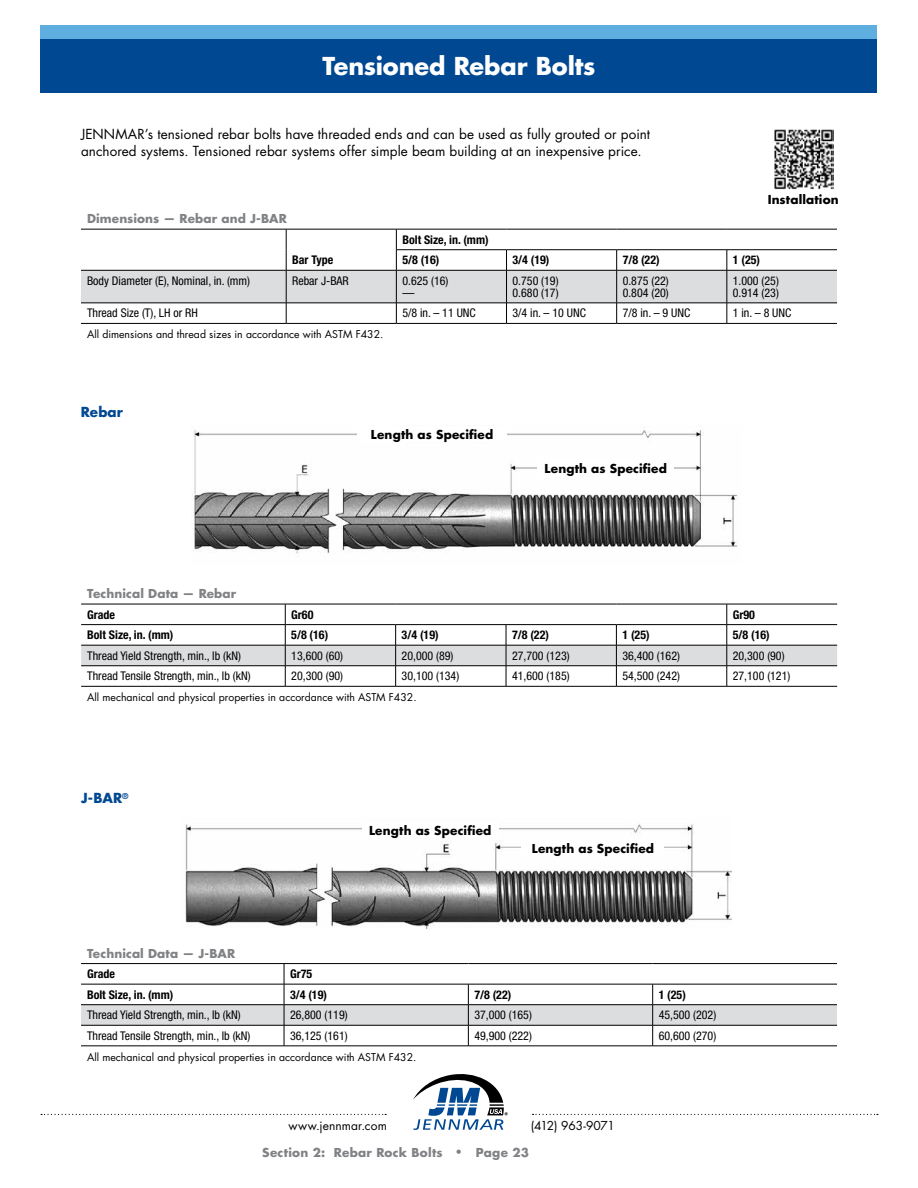
<style>
.page{position:relative;width:918px;height:1188px;background:#fff}
.page>*{position:absolute;margin:0;border:0;box-sizing:border-box;transform-origin:0 0}
.t1{font:700 24px "Futura Std";letter-spacing:-.005em;color:#fff}
.t2{font:13.5px/16.2px "Futura Std";letter-spacing:.005em;color:#000}
.t3{font:700 13.5px "Futura Std";letter-spacing:.005em;color:#004892}
.t4{font:condensed 12px/12px "Helvetica Neue LT Std";color:#000}
.t5{font:700 condensed 12px/20.5px "Helvetica Neue LT Std";color:#000}
.t6{font:700 12px "Futura Std";letter-spacing:.01em;color:#808285}
.t7{font:700 12px "Futura Std";letter-spacing:.015em;color:#000}
.t8{font:12px "Futura Std";letter-spacing:.005em;color:#000}
.t9{font:12px "Futura Std";letter-spacing:-.03em;color:#000}
.t10{font:10.5px "Futura Std";color:#000}
.t11{font:9.75px "Arial";color:#000}
.s1{font-family:"Helvetica Neue LT Std";font-weight:400}
</style>
<div class="page">
<div style="left:40px;top:25px;width:838px;height:68px;background:#004892"></div>
<svg style="left:413px;top:1074px;width:95px;height:56px"></svg>
<svg style="left:41px;top:1114px;width:345px;height:1px"></svg>
<svg style="left:533px;top:1114px;width:345px;height:1px"></svg>
<div style="left:40px;top:25px;width:838px;height:14px;background:#5eaee0"></div>
<svg style="left:81px;top:229px;width:756px;height:94px"></svg>
<hr style="left:81px;top:323px;width:205px;height:1px;background:#000">
<hr style="left:286px;top:323px;width:110px;height:1px;background:#000">
<hr style="left:396px;top:323px;width:111px;height:1px;background:#000">
<hr style="left:507px;top:323px;width:110px;height:1px;background:#000">
<hr style="left:617px;top:323px;width:110px;height:1px;background:#000">
<hr style="left:727px;top:323px;width:110px;height:1px;background:#000">
<svg style="left:81px;top:604px;width:756px;height:82px"></svg>
<hr style="left:81px;top:686px;width:204px;height:1px;background:#000">
<hr style="left:285px;top:686px;width:111px;height:1px;background:#000">
<hr style="left:396px;top:686px;width:110px;height:1px;background:#000">
<hr style="left:506px;top:686px;width:110px;height:1px;background:#000">
<hr style="left:616px;top:686px;width:111px;height:1px;background:#000">
<hr style="left:727px;top:686px;width:110px;height:1px;background:#000">
<img style="left:193px;top:430px;width:545px;height:124px">
<div style="left:538px;top:459px;width:136px;height:19px;background:#fff"></div>
<div style="left:357px;top:427px;width:150px;height:15px;background:#fff"></div>
<hr style="left:81px;top:963px;width:203px;height:1px;background:#000">
<hr style="left:284px;top:963px;width:184px;height:1px;background:#000">
<hr style="left:468px;top:963px;width:185px;height:1px;background:#000">
<hr style="left:653px;top:963px;width:184px;height:1px;background:#000">
<svg style="left:81px;top:964px;width:756px;height:82px"></svg>
<hr style="left:81px;top:1046px;width:203px;height:1px;background:#000">
<hr style="left:284px;top:1046px;width:184px;height:1px;background:#000">
<hr style="left:468px;top:1046px;width:185px;height:1px;background:#000">
<hr style="left:653px;top:1046px;width:184px;height:1px;background:#000">
<img style="left:185px;top:824px;width:546px;height:104px">
<div style="left:362px;top:822px;width:137px;height:16px;background:#fff"></div>
<div style="left:522px;top:840px;width:142px;height:16px;background:#fff"></div>
<img style="left:774px;top:129px;width:60px;height:60px">
<h1 class="t1" style="left:322px;top:50px;width:275px">Tensioned Rebar Bolts</h1>
<p class="t2" style="left:81px;top:127px;width:571px">JENNMAR’s tensioned rebar bolts have threaded ends and can be used as fully grouted or point anchored systems. Tensioned rebar systems offer simple beam building at an inexpensive price.</p>
<p class="t6" style="left:87px;top:211px;width:201px">Dimensions — Rebar and J-BAR</p>
<p class="t5" style="left:292px;top:250px;width:43px">Bar Type</p>
<p class="t5" style="left:402px;top:229px;width:88px">Bolt Size, in. (mm)<br>5/8 (16)</p>
<p class="t7" style="left:768px;top:192px;width:73px">Installation</p>
<p class="t5" style="left:513px;top:250px;width:39px">3/4 (19)</p>
<p class="t5" style="left:623px;top:250px;width:39px">7/8 (22)</p>
<p class="t5" style="left:733px;top:250px;width:29px">1 (25)</p>
<p class="t4" style="left:87px;top:275px;width:165px">Body Diameter (E), Nominal, in. (mm)</p>
<p class="t4" style="left:292px;top:275px;width:58px">Rebar J-BAR</p>
<p class="t4" style="left:402px;top:275px;width:48px">0.625 (16) —</p>
<p class="t4" style="left:513px;top:275px;width:48px">0.750 (19)<br>0.680 (17)</p>
<p class="t4" style="left:623px;top:275px;width:48px">0.875 (22)<br>0.804 (20)</p>
<p class="t4" style="left:733px;top:275px;width:48px">1.000 (25)<br>0.914 (23)</p>
<p class="t4" style="left:87px;top:307px;width:112px">Thread Size (T), LH or RH</p>
<p class="t4" style="left:402px;top:307px;width:75px">5/8 in. – 11 UNC</p>
<p class="t4" style="left:513px;top:307px;width:75px">3/4 in. – 10 UNC</p>
<p class="t4" style="left:623px;top:307px;width:69px">7/8 in. – 9 UNC</p>
<p class="t4" style="left:733px;top:307px;width:60px">1 in. – 8 UNC</p>
<p class="t10" style="left:87px;top:328px;width:298px">All dimensions and thread sizes in accordance with ASTM F432.</p>
<p class="t3" style="left:81px;top:403px;width:44px">Rebar</p>
<p class="t7" style="left:371px;top:427px;width:124px">Length as Specified</p>
<p class="t11" style="left:403px;top:428px;width:110px">LENGTH AS SPECIFIED</p>
<p class="t7" style="left:545px;top:461px;width:124px">Length as Specified</p>
<p class="t6" style="left:87px;top:586px;width:151px">Technical Data — Rebar</p>
<p class="t5" style="left:87px;top:604px;width:29px">Grade</p>
<p class="t5" style="left:291px;top:604px;width:24px">Gr60</p>
<p class="t5" style="left:733px;top:604px;width:24px">Gr90</p>
<p class="t5" style="left:87px;top:624px;width:88px">Bolt Size, in. (mm)</p>
<p class="t5" style="left:291px;top:624px;width:39px">5/8 (16)</p>
<p class="t5" style="left:402px;top:624px;width:39px">3/4 (19)</p>
<p class="t5" style="left:512px;top:624px;width:39px">7/8 (22)</p>
<p class="t5" style="left:622px;top:624px;width:29px">1 (25)</p>
<p class="t5" style="left:733px;top:624px;width:39px">5/8 (16)</p>
<p class="t4" style="left:87px;top:649px;width:155px">Thread Yield Strength, min., lb (kN)</p>
<p class="t4" style="left:291px;top:649px;width:53px">13,600 (60)</p>
<p class="t4" style="left:402px;top:649px;width:53px">20,000 (89)</p>
<p class="t4" style="left:512px;top:649px;width:59px">27,700 (123)</p>
<p class="t4" style="left:622px;top:649px;width:59px">36,400 (162)</p>
<p class="t4" style="left:733px;top:649px;width:53px">20,300 (90)</p>
<p class="t4" style="left:87px;top:670px;width:165px">Thread Tensile Strength, min., lb (kN)</p>
<p class="t4" style="left:291px;top:670px;width:53px">20,300 (90)</p>
<p class="t4" style="left:402px;top:670px;width:59px">30,100 (134)</p>
<p class="t4" style="left:512px;top:670px;width:59px">41,600 (185)</p>
<p class="t4" style="left:622px;top:670px;width:59px">54,500 (242)</p>
<p class="t4" style="left:733px;top:670px;width:59px">27,100 (121)</p>
<p class="t10" style="left:87px;top:690px;width:331px">All mechanical and physical properties in accordance with ASTM F432.</p>
<p class="t3" style="left:81px;top:789px;width:49px">J-BAR<sup>®</sup></p>
<p class="t7" style="left:369px;top:823px;width:124px">Length as Specified</p>
<p class="t7" style="left:532px;top:841px;width:124px">Length as Specified</p>
<p class="t6" style="left:87px;top:945px;width:150px">Technical Data — J-BAR</p>
<p class="t5" style="left:87px;top:963px;width:29px">Grade</p>
<p class="t5" style="left:290px;top:963px;width:24px">Gr75</p>
<p class="t5" style="left:87px;top:984px;width:88px">Bolt Size, in. (mm)</p>
<p class="t5" style="left:290px;top:984px;width:39px">3/4 (19)</p>
<p class="t5" style="left:474px;top:984px;width:39px">7/8 (22)</p>
<p class="t5" style="left:659px;top:984px;width:29px">1 (25)</p>
<p class="t4" style="left:87px;top:1009px;width:155px">Thread Yield Strength, min., lb (kN)</p>
<p class="t4" style="left:290px;top:1009px;width:59px">26,800 (119)</p>
<p class="t4" style="left:474px;top:1009px;width:59px">37,000 (165)</p>
<p class="t4" style="left:659px;top:1009px;width:59px">45,500 (202)</p>
<p class="t4" style="left:87px;top:1030px;width:165px">Thread Tensile Strength, min., lb (kN)</p>
<p class="t4" style="left:290px;top:1030px;width:59px">36,125 (161)</p>
<p class="t4" style="left:474px;top:1030px;width:59px">49,900 (222)</p>
<p class="t4" style="left:659px;top:1030px;width:59px">60,600 (270)</p>
<p class="t10" style="left:87px;top:1050px;width:331px">All mechanical and physical properties in accordance with ASTM F432.</p>
<p class="t8" style="left:288px;top:1118px;width:100px">www.jennmar.com</p>
<p class="t9" style="left:531px;top:1118px;width:85px">(412) 963-9071</p>
<p class="t6" style="left:262px;top:1144px;width:268px">Section 2: Rebar Rock Bolts <span class="s1">•</span> Page 23</p>
</div>
